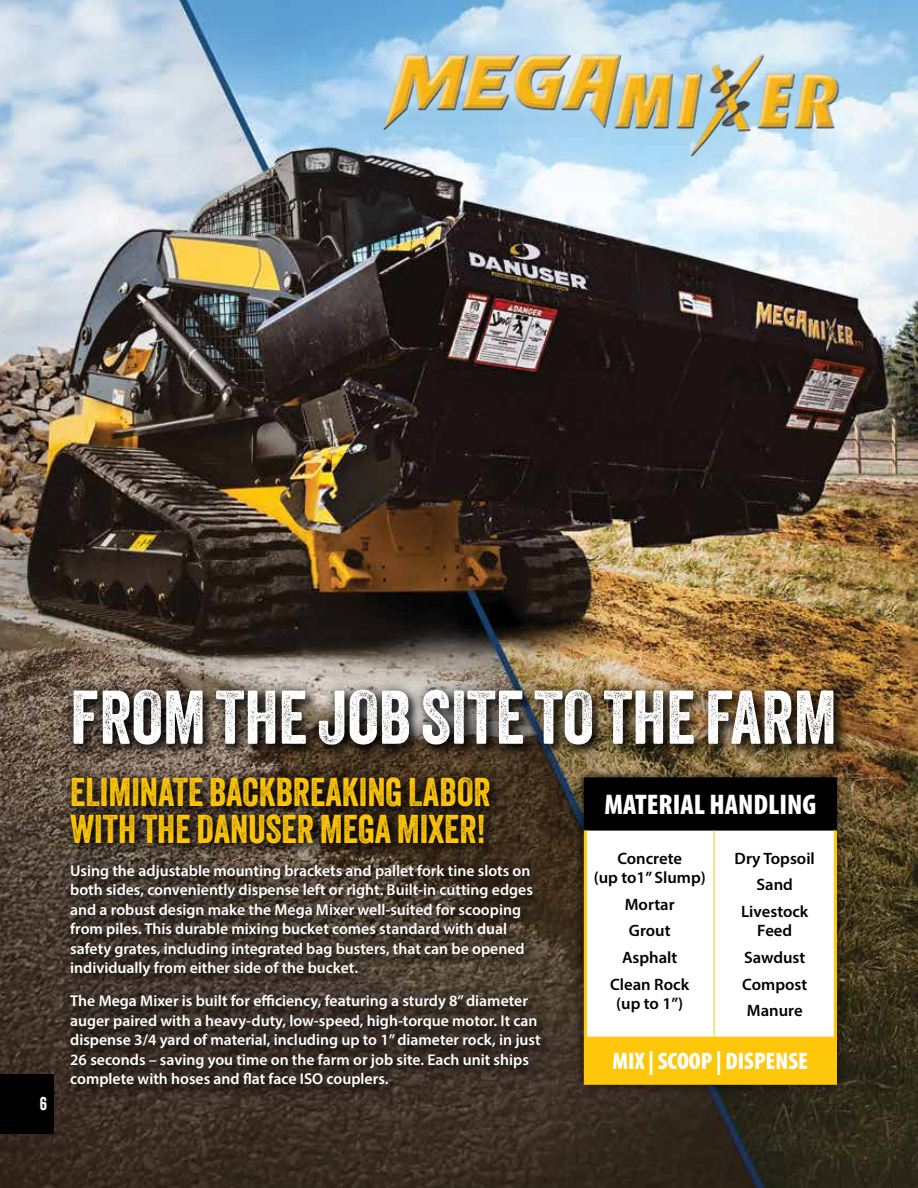
<style>
.page{position:relative;width:918px;height:1188px;background:#fff}
.page>*{position:absolute;margin:0;border:0;box-sizing:border-box;transform-origin:0 0}
.t1{font:73.5px "Veneer";color:#fff}
.t2{font:39px/36.8px "Veneer";color:#ffc709}
.t3{font:900 condensed 28.5px "Myriad Pro";color:#fff}
.t4{font:900 condensed 24px "Myriad Pro";color:#fff}
.t5{font:18px "Veneer";color:#fff}
.t6{font:600 16.5px/26.5px "Myriad Pro";color:#000;text-align:center}
.t7{font:600 15.75px/19.5px "Myriad Pro";color:#fff}
</style>
<div class="page">
<img style="left:0;top:0;width:918px;height:1188px">
<img style="left:370px;top:41px;width:479px;height:123px">
<div style="left:61px;top:678px;width:785px;height:79px;background:#000;opacity:.78"></div>
<div style="left:574px;top:768px;width:273px;height:327px;background:#000;opacity:.75"></div>
<div style="left:585px;top:779px;width:250px;height:51px;background:#000"></div>
<svg style="left:587px;top:831px;width:247px;height:206px"></svg>
<div style="left:585px;top:1037px;width:250px;height:46px;background:#ffc709"></div>
<hr style="left:584px;top:777px;width:130px;height:3px;background:#000">
<hr style="left:584px;top:780px;width:3px;height:50px;background:#000">
<hr style="left:714px;top:777px;width:123px;height:3px;background:#000">
<hr style="left:834px;top:780px;width:3px;height:50px;background:#000">
<hr style="left:584px;top:830px;width:130px;height:1px;background:#000">
<hr style="left:714px;top:830px;width:123px;height:1px;background:#000">
<hr style="left:584px;top:830px;width:3px;height:207px;background:#ffc709">
<hr style="left:834px;top:830px;width:3px;height:207px;background:#ffc709">
<hr style="left:714px;top:830px;width:1px;height:207px;background:#ffc709">
<hr style="left:584px;top:1037px;width:3px;height:45px;background:#ffc709">
<hr style="left:834px;top:1037px;width:3px;height:45px;background:#ffc709">
<hr style="left:584px;top:1082px;width:130px;height:3px;background:#ffc709">
<hr style="left:714px;top:1082px;width:123px;height:3px;background:#ffc709">
<div style="left:59px;top:765px;width:493px;height:334px;background:#000;opacity:.78"></div>
<div style="left:0;top:1075px;width:54px;height:59px;background:#000"></div>
<p class="t5" style="left:40px;top:1093px;width:9px">6</p>
<h1 class="t1" style="left:70px;top:673px;width:768px">FROM THE JOB SITE TO THE FARM</h1>
<h2 class="t2" style="left:70px;top:773px;width:422px">ELIMINATE BACKBREAKING LABOR<br>WITH THE DANUSER MEGA MIXER!</h2>
<p class="t7" style="left:70px;top:861px;width:464px">Using the adjustable mounting brackets and pallet fork tine slots on both sides, conveniently dispense left or right. Built-in cutting edges and a robust design make the Mega Mixer well-suited for scooping from piles. This durable mixing bucket comes standard with dual safety grates, including integrated bag busters, that can be opened individually from either side of the bucket.</p>
<p class="t7" style="left:70px;top:991px;width:472px">The Mega Mixer is built for efficiency, featuring a sturdy 8” diameter auger paired with a heavy-duty, low-speed, high-torque motor. It can dispense 3/4 yard of material, including up to 1” diameter rock, in just 26 seconds – saving you time on the farm or job site. Each unit ships complete with hoses and flat face ISO couplers.</p>
<h3 class="t3" style="left:604px;top:787px;width:213px">MATERIAL HANDLING</h3>
<p class="t6" style="left:594px;top:848px;width:113px;line-height:19.8px">Concrete<br>(up to1” Slump)</p>
<p class="t6" style="left:610px;top:891px;width:80px">Mortar<br>Grout<br>Asphalt<br>Clean Rock</p>
<p class="t6" style="left:616px;top:990px;width:69px">(up to 1”)</p>
<p class="t6" style="left:735px;top:844px;width:82px">Dry Topsoil<br>Sand<br>Livestock</p>
<p class="t6" style="left:742px;top:917px;width:67px">Feed<br>Sawdust<br>Compost<br>Manure</p>
<h3 class="t4" style="left:613px;top:1046px;width:197px">MIX | SCOOP | DISPENSE</h3>
</div>
